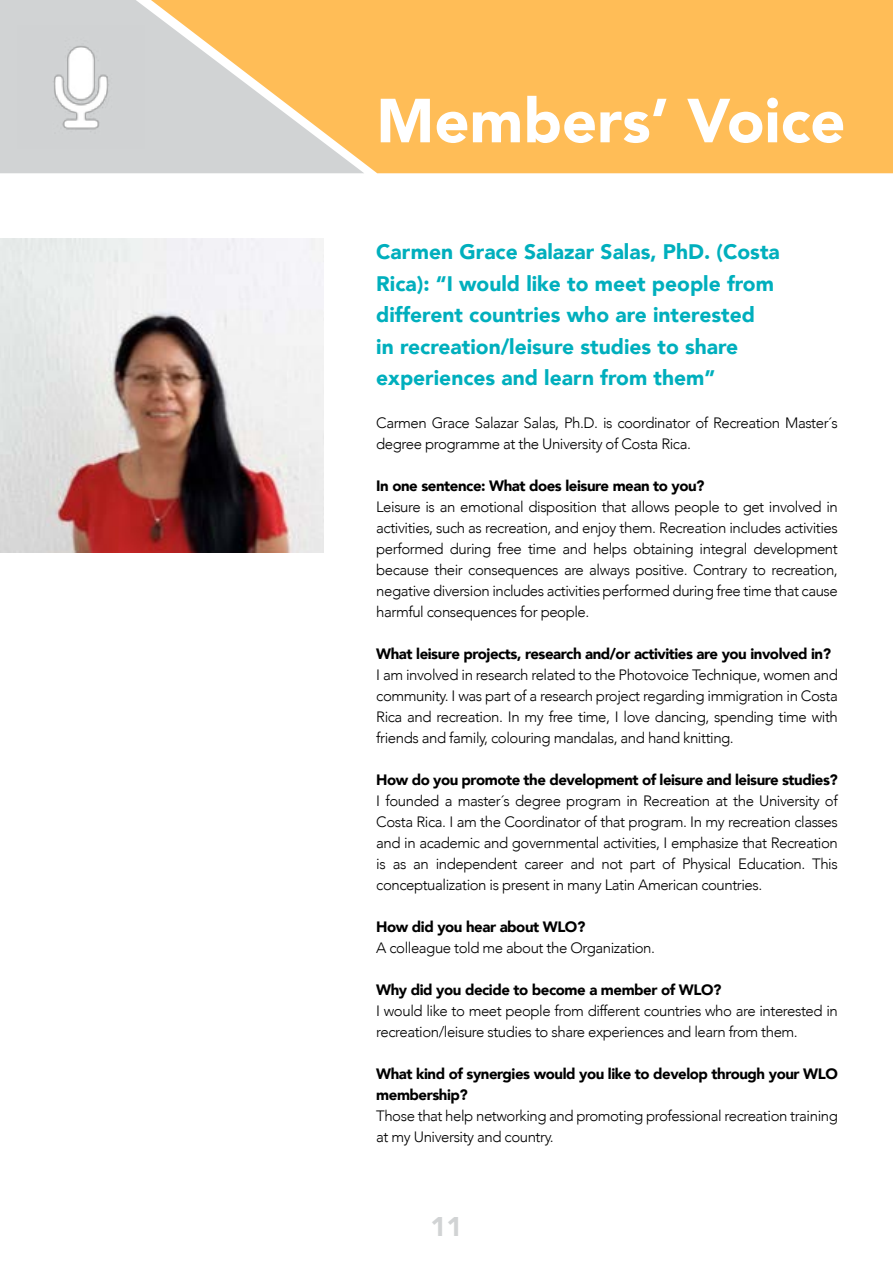
<style>
.page{position:relative;width:893px;height:1263px;background:#fff}
.page>*{position:absolute;margin:0;border:0;box-sizing:border-box;transform-origin:0 0}
.t1{font:900 61.5px "Avenir";color:#fff}
.t2{font:900 27px "Avenir";color:#d1d3d4}
.t3{font:900 21px/31.5px "Avenir";color:#00afbd}
.t4{font:300 15px/21px "Avenir";letter-spacing:-.03em;color:#000}
.t5{font:900 15px/21px "Avenir";letter-spacing:-.03em;color:#000}
</style>
<div class="page">
<img style="left:0;top:238px;width:323px;height:315px">
<div style="left:364px;top:0;width:529px;height:173px;background:#ffbd57"></div>
<svg style="left:0;top:0;width:364px;height:173px;background:#e4cda8"></svg>
<img style="left:17px;top:26px;width:128px;height:123px">
<h1 class="t1" style="left:376px;top:68px;width:471px">Members’ Voice</h1>
<h3 class="t3" style="left:376px;top:236px;width:405px">Carmen Grace Salazar Salas, PhD. (Costa Rica): “I would like to meet people from different countries who are interested<br>in recreation/leisure studies to share experiences and learn from them”</h3>
<p class="t4" style="left:376px;top:412px;width:463px">Carmen Grace Salazar Salas, Ph.D. is coordinator of Recreation Master´s degree programme at the University of Costa Rica.</p>
<p class="t5" style="left:376px;top:475px;width:330px">In one sentence: What does leisure mean to you?</p>
<p class="t4" style="left:376px;top:496px;width:463px;text-align:justify">Leisure is an emotional disposition that allows people to get involved in activities, such as recreation, and enjoy them. Recreation includes activities performed during free time and helps obtaining integral development because their consequences are always positive. Contrary to recreation, negative diversion includes activities performed during free time that cause harmful consequences for people.</p>
<p class="t5" style="left:376px;top:643px;width:456px">What leisure projects, research and/or activities are you involved in?</p>
<p class="t4" style="left:376px;top:664px;width:463px;text-align:justify">I am involved in research related to the Photovoice Technique, women and community. I was part of a research project regarding immigration in Costa Rica and recreation. In my free time, I love dancing, spending time with friends and family, colouring mandalas, and hand knitting.</p>
<p class="t5" style="left:376px;top:769px;width:463px">How do you promote the development of leisure and leisure studies?</p>
<p class="t4" style="left:376px;top:790px;width:463px;text-align:justify">I founded a master´s degree program in Recreation at the University of Costa Rica. I am the Coordinator of that program. In my recreation classes and in academic and governmental activities, I emphasize that Recreation is as an independent career and not part of Physical Education. This conceptualization is present in many Latin American countries.</p>
<p class="t5" style="left:376px;top:916px;width:211px">How did you hear about WLO?</p>
<p class="t4" style="left:376px;top:937px;width:280px">A colleague told me about the Organization.</p>
<p class="t5" style="left:376px;top:979px;width:347px">Why did you decide to become a member of WLO?</p>
<p class="t4" style="left:376px;top:1000px;width:463px">I would like to meet people from different countries who are interested in recreation/leisure studies to share experiences and learn from them.</p>
<p class="t5" style="left:376px;top:1063px;width:463px">What kind of synergies would you like to develop through your WLO membership?</p>
<p class="t4" style="left:376px;top:1105px;width:463px">Those that help networking and promoting professional recreation training at my University and country.</p>
<h2 class="t2" style="left:430px;top:1203px;width:33px">11</h2>
</div>
